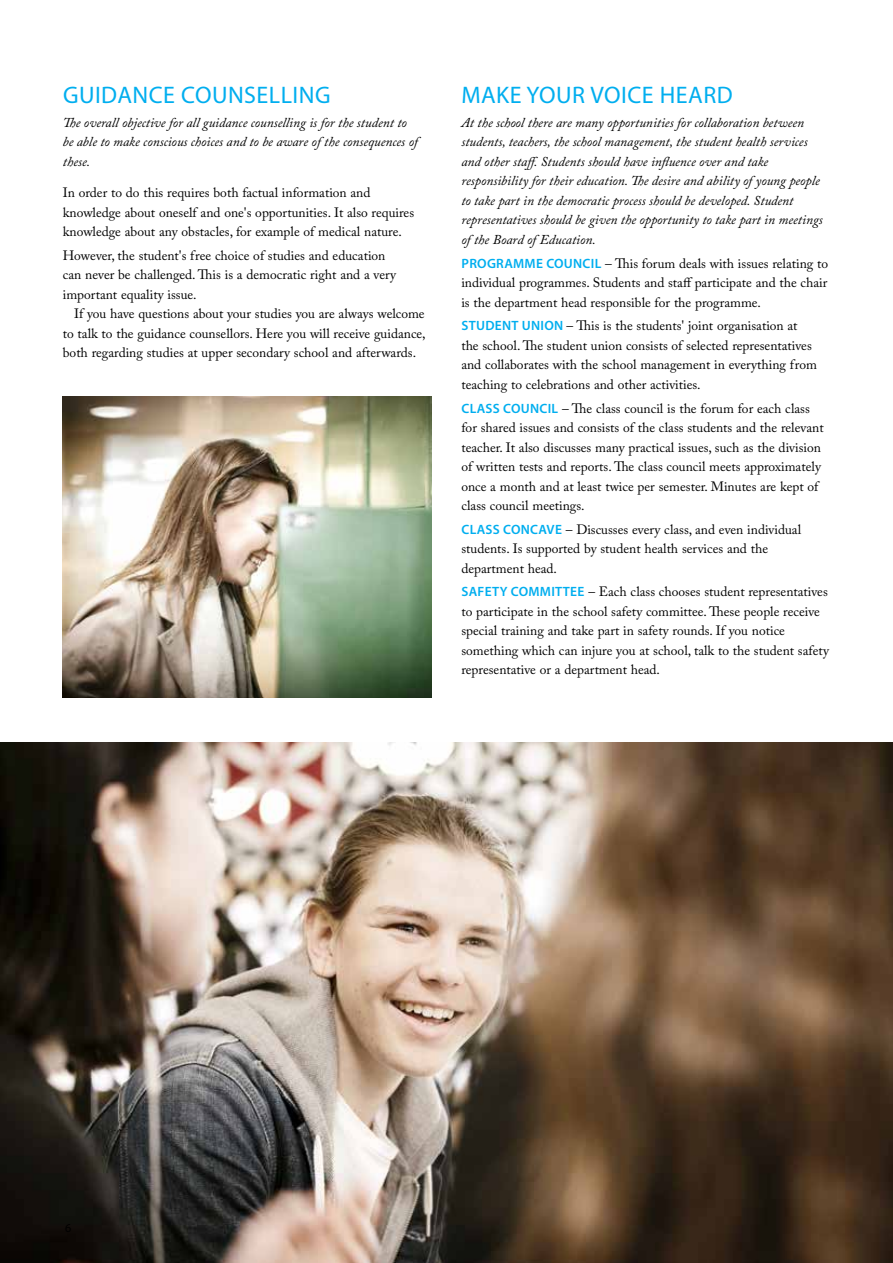
<style>
.page{position:relative;width:893px;height:1263px;background:#fff}
.page>*{position:absolute;margin:0;border:0;box-sizing:border-box;transform-origin:0 0}
.t1{font:24px "Myriad Pro";letter-spacing:.02em;color:#00aeef}
.t2{font:13.5px/19.5px "Adobe Caslon Pro";color:#000}
.t3{font:italic 13.5px/19.5px "Adobe Caslon Pro";color:#000}
.s1{font-family:"Myriad Pro";font-weight:600;color:#00aeef}
</style>
<div class="page">
<img style="left:0;top:743px;width:893px;height:520px">
<img style="left:63px;top:397px;width:369px;height:300px">
<h1 class="t1" style="left:63px;top:80px;width:269px">GUIDANCE COUNSELLING</h1>
<p class="t3" style="left:63px;top:112px;width:356px">The overall objective for all guidance counselling is for the student to be able to make conscious choices and to be aware of the consequences of these.</p>
<p class="t2" style="left:63px;top:183px;width:353px">In order to do this requires both factual information and knowledge about oneself and one's opportunities. It also requires knowledge about any obstacles, for example of medical nature.</p>
<p class="t2" style="left:63px;top:245px;width:335px">However, the student's free choice of studies and education can never be challenged. This is a democratic right and a very important equality issue.</p>
<p class="t2" style="left:63px;top:304px;width:364px;text-align:justify;text-indent:11px">If you have questions about your studies you are always welcome to talk to the guidance counsellors. Here you will receive guidance, both regarding studies at upper secondary school and afterwards.</p>
<h1 class="t1" style="left:462px;top:80px;width:273px">MAKE YOUR VOICE HEARD</h1>
<p class="t3" style="left:461px;top:112px;width:363px">At the school there are many opportunities for collaboration between students, teachers, the school management, the student health services and other staff. Students should have influence over and take responsibility for their education. The desire and ability of young people to take part in the democratic process should be developed. Student representatives should be given the opportunity to take part in meetings of the Board of Education.</p>
<p class="t2" style="left:461px;top:253px;width:368px;text-align:justify"><span class="s1">PROGRAMME COUNCIL</span> – This forum deals with issues relating to individual programmes. Students and staff participate and the chair is the department head responsible for the programme.</p>
<p class="t2" style="left:461px;top:316px;width:357px"><span class="s1">STUDENT UNION</span> – This is the students' joint organisation at the school. The student union consists of selected representatives and collaborates with the school management in everything from teaching to celebrations and other activities.</p>
<p class="t2" style="left:461px;top:398px;width:364px"><span class="s1">CLASS COUNCIL</span> – The class council is the forum for each class for shared issues and consists of the class students and the relevant teacher. It also discusses many practical issues, such as the division of written tests and reports. The class council meets approximately once a month and at least twice per semester. Minutes are kept of class council meetings.</p>
<p class="t2" style="left:461px;top:519px;width:341px"><span class="s1">CLASS CONCAVE</span> – Discusses every class, and even individual students. Is supported by student health services and the department head.</p>
<p class="t2" style="left:461px;top:582px;width:369px"><span class="s1">SAFETY COMMITTEE</span> – Each class chooses student representatives to participate in the school safety committee. These people receive special training and take part in safety rounds. If you notice something which can injure you at school, talk to the student safety representative or a department head.</p>
</div>
